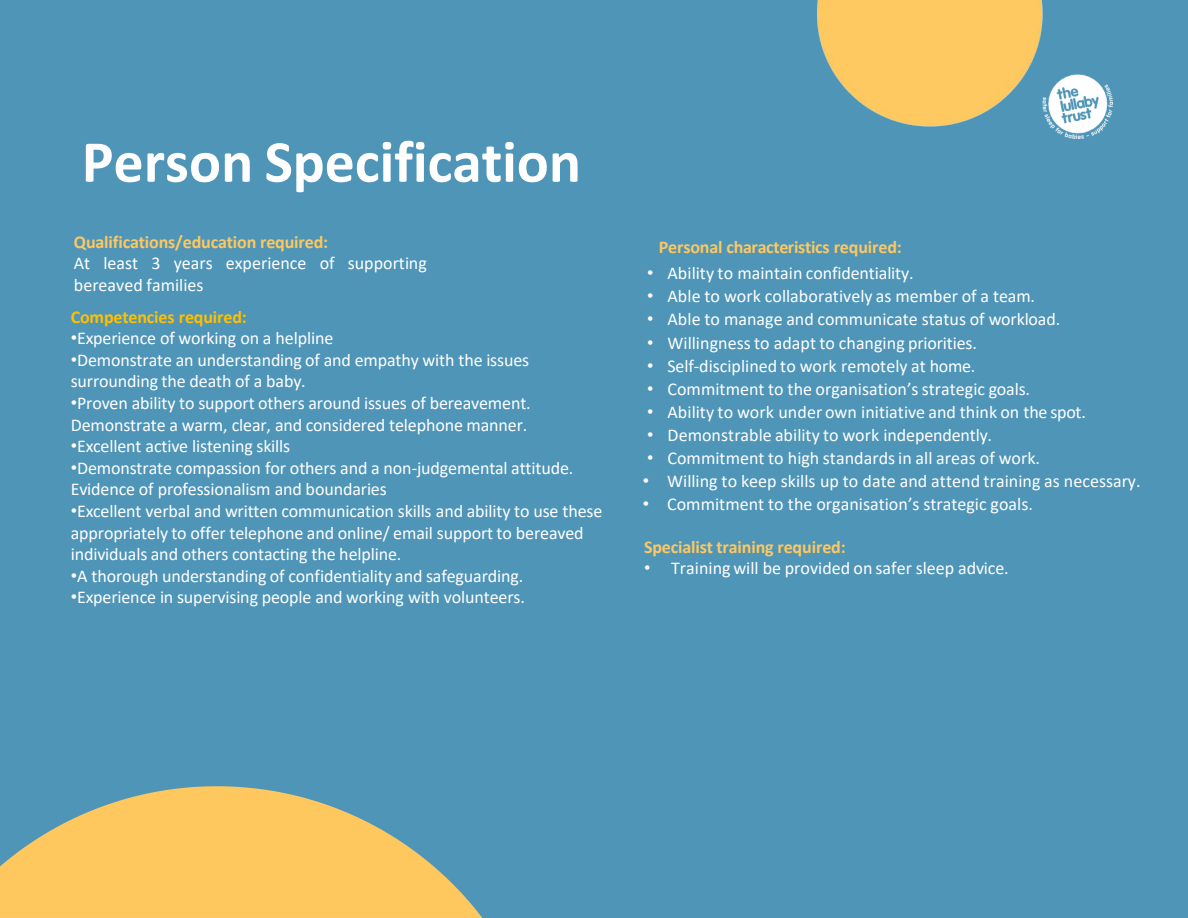
<style>
.page{position:relative;width:1188px;height:918px;background:#4f95b8}
.page>*{position:absolute;margin:0;border:0;box-sizing:border-box;transform-origin:0 0}
.t1{font:700 60px "Calibri";letter-spacing:-.005em;color:#fff}
.t2{font:18px/21.6px "Calibri";letter-spacing:-.005em;color:#fff}
.t3{font:700 18px "Calibri";letter-spacing:-.005em;color:#ffc85f}
.t4{font:700 18px "Calibri";letter-spacing:-.01em;color:#ffc000}
.s1{font-family:"Arial"}
</style>
<div class="page">
<img style="left:817px;top:0;width:295px;height:139px">
<svg style="left:0;top:786px;width:482px;height:132px;fill:#ffc85f"></svg>
<h2 class="t1" style="left:82px;top:119px;width:501px">Person Specification</h2>
<p class="t3" style="left:74px;top:230px;width:256px">Qualifications/education required:</p>
<p class="t2" style="left:74px;top:253px;width:355px;line-height:21px">At least 3 years experience of supporting bereaved families</p>
<p class="t4" style="left:71px;top:304px;width:178px">Competencies required:</p>
<p class="t2" style="left:71px;top:327px;width:264px"><span class="s1">•</span>Experience of working on a helpline</p>
<p class="t2" style="left:71px;top:349px;width:460px"><span class="s1">•</span>Demonstrate an understanding of and empathy with the issues surrounding the death of a baby.</p>
<p class="t2" style="left:71px;top:392px;width:462px"><span class="s1">•</span>Proven ability to support others around issues of bereavement.<br>Demonstrate a warm, clear, and considered telephone manner.</p>
<p class="t2" style="left:71px;top:435px;width:221px"><span class="s1">•</span>Excellent active listening skills</p>
<p class="t2" style="left:71px;top:457px;width:504px"><span class="s1">•</span>Demonstrate compassion for others and a non-judgemental attitude.<br>Evidence of professionalism and boundaries</p>
<p class="t2" style="left:71px;top:500px;width:533px"><span class="s1">•</span>Excellent verbal and written communication skills and ability to use these appropriately to offer telephone and online/ email support to bereaved individuals and others contacting the helpline.</p>
<p class="t2" style="left:71px;top:565px;width:454px"><span class="s1">•</span>A thorough understanding of confidentiality and safeguarding.</p>
<p class="t2" style="left:71px;top:586px;width:456px"><span class="s1">•</span>Experience in supervising people and working with volunteers.</p>
<p class="t3" style="left:659px;top:234px;width:244px">Personal characteristics required:</p>
<p class="t2" style="left:647px;top:262px;width:268px"><span class="s1">•</span> Ability to maintain confidentiality.</p>
<p class="t2" style="left:647px;top:285px;width:389px"><span class="s1">•</span> Able to work collaboratively as member of a team.</p>
<p class="t2" style="left:647px;top:308px;width:415px"><span class="s1">•</span> Able to manage and communicate status of workload.</p>
<p class="t2" style="left:647px;top:331px;width:331px"><span class="s1">•</span> Willingness to adapt to changing priorities.</p>
<p class="t2" style="left:647px;top:354px;width:330px"><span class="s1">•</span> Self-disciplined to work remotely at home.</p>
<p class="t2" style="left:647px;top:377px;width:384px"><span class="s1">•</span> Commitment to the organisation’s strategic goals.</p>
<p class="t2" style="left:647px;top:401px;width:440px"><span class="s1">•</span> Ability to work under own initiative and think on the spot.</p>
<p class="t2" style="left:647px;top:424px;width:346px"><span class="s1">•</span> Demonstrable ability to work independently.</p>
<p class="t2" style="left:647px;top:447px;width:394px"><span class="s1">•</span> Commitment to high standards in all areas of work.</p>
<p class="t2" style="left:643px;top:470px;width:499px"><span class="s1">•</span> Willing to keep skills up to date and attend training as necessary.</p>
<p class="t2" style="left:643px;top:493px;width:392px"><span class="s1">•</span> Commitment to the organisation’s strategic goals.</p>
<p class="t3" style="left:644px;top:534px;width:203px">Specialist training required:</p>
<p class="t2" style="left:644px;top:556px;width:366px"><span class="s1">•</span> Training will be provided on safer sleep advice.</p>
</div>
